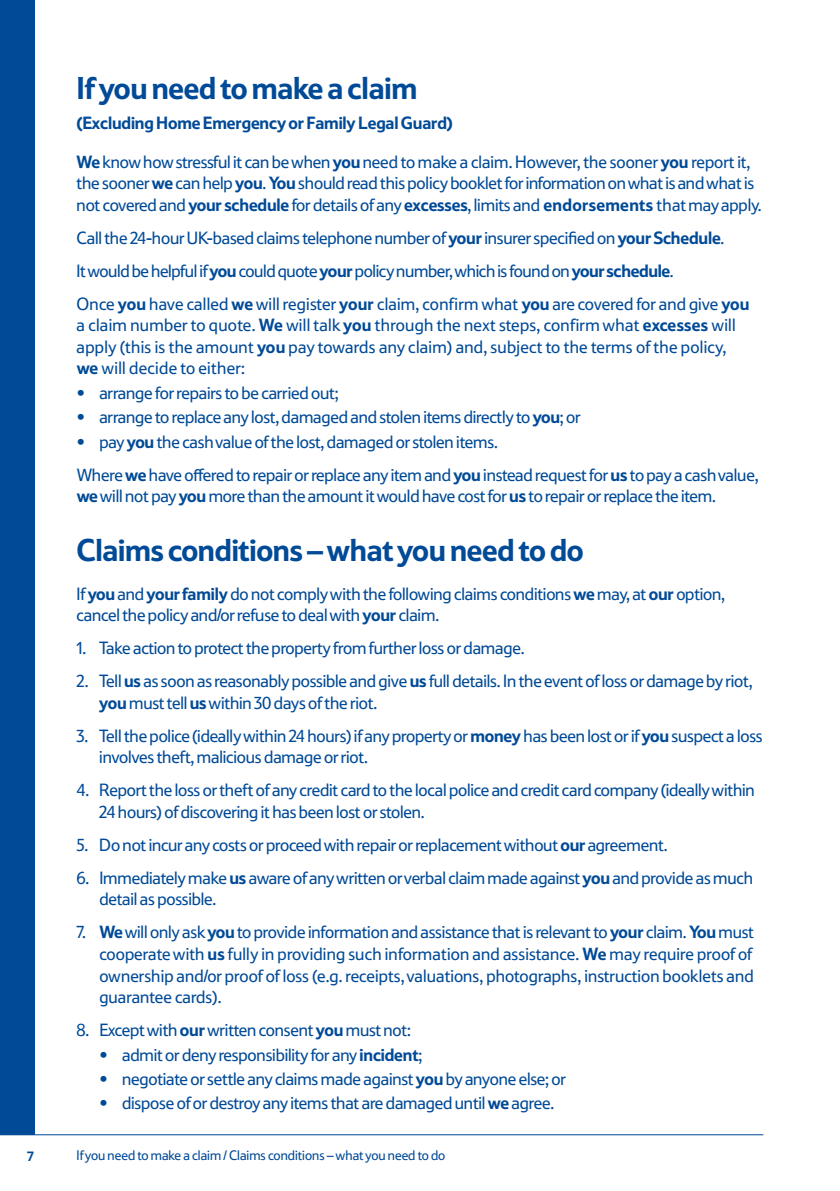
<style>
.page{position:relative;width:840px;height:1191px;background:#fff}
.page>*{position:absolute;margin:0;border:0;box-sizing:border-box;transform-origin:0 0}
.t1{font:700 32px "Tesco Display";letter-spacing:-.01em;color:#004a97}
.t2{font:18px/21.6px "Tesco Display";letter-spacing:-.01em;color:#004a97}
.t3{font:18px/21.6px "Tesco Display";letter-spacing:.015em;color:#004a97}
.t4{font:14px "Tesco Display";color:#004a97}
.t5{font:700 14px "Tesco Display";color:#004a97}
.s1{font-weight:700}
</style>
<div class="page">
<div style="left:0;top:0;width:34px;height:1134px;background:#004a97"></div>
<hr style="left:0;top:1134px;width:763px;height:1px;background:#004a97">
<h1 class="t1" style="left:77px;top:69px;width:342px">If you need to make a claim</h1>
<p class="t2" style="left:77px;top:103px;width:674px;line-height:38.6px"><span class="s1">(Excluding Home Emergency or Family Legal Guard)<br>We</span> know how stressful it can be when <span class="s1">you</span> need to make a claim. However, the sooner <span class="s1">you</span> report it,</p>
<p class="t2" style="left:77px;top:172px;width:686px">the sooner <span class="s1">we</span> can help <span class="s1">you</span>. <span class="s1">You</span> should read this policy booklet for information on what is and what is not covered and <span class="s1">your schedule</span> for details of any <span class="s1">excesses</span>, limits and <span class="s1">endorsements</span> that may apply.</p>
<p class="t2" style="left:77px;top:221px;width:674px;line-height:33px">Call the 24-hour UK-based claims telephone number of <span class="s1">your</span> insurer specified on <span class="s1">your Schedule</span>.<br>It would be helpful if <span class="s1">you</span> could quote <span class="s1">your</span> policy number, which is found on <span class="s1">your schedule</span>.<br>Once <span class="s1">you</span> have called <span class="s1">we</span> will register <span class="s1">your</span> claim, confirm what <span class="s1">you</span> are covered for and give <span class="s1">you</span></p>
<p class="t3" style="left:77px;top:314px;width:660px">a claim number to quote. <span class="s1">We</span> will talk <span class="s1">you</span> through the next steps, confirm what <span class="s1">excesses</span> will apply (this is the amount <span class="s1">you</span> pay towards any claim) and, subject to the terms of the policy, <span class="s1">we</span> will decide to either:</p>
<p class="t2" style="left:77px;top:382px;width:263px"><span class="s1">•</span> arrange for repairs to be carried out;</p>
<p class="t2" style="left:77px;top:406px;width:505px"><span class="s1">•</span> arrange to replace any lost, damaged and stolen items directly to <span class="s1">you</span>; or</p>
<p class="t2" style="left:77px;top:425px;width:683px;line-height:33px"><span class="s1">•</span> pay <span class="s1">you</span> the cash value of the lost, damaged or stolen items.<br>Where <span class="s1">we</span> have offered to repair or replace any item and <span class="s1">you</span> instead request for <span class="s1">us</span> to pay a cash value,</p>
<p class="t2" style="left:77px;top:485px;width:640px"><span class="s1">we</span> will not pay <span class="s1">you</span> more than the amount it would have cost for <span class="s1">us</span> to repair or replace the item.</p>
<h1 class="t1" style="left:77px;top:531px;width:508px">Claims conditions – what you need to do</h1>
<p class="t2" style="left:77px;top:582px;width:649px">If <span class="s1">you</span> and <span class="s1">your family</span> do not comply with the following claims conditions <span class="s1">we</span> may, at <span class="s1">our</span> option, cancel the policy and/or refuse to deal with <span class="s1">your</span> claim.</p>
<p class="t2" style="left:77px;top:637px;width:449px">1. Take action to protect the property from further loss or damage.</p>
<p class="t2" style="left:99px;top:670px;width:654px;text-indent:-23px">2. Tell <span class="s1">us</span> as soon as reasonably possible and give <span class="s1">us</span> full details. In the event of loss or damage by riot, <span class="s1">you</span> must tell <span class="s1">us</span> within 30 days of the riot.</p>
<p class="t2" style="left:99px;top:724px;width:664px;text-indent:-23px">3. Tell the police (ideally within 24 hours) if any property or <span class="s1">money</span> has been lost or if <span class="s1">you</span> suspect a loss involves theft, malicious damage or riot.</p>
<p class="t2" style="left:99px;top:779px;width:656px;text-indent:-23px">4. Report the loss or theft of any credit card to the local police and credit card company (ideally within<br>24 hours) of discovering it has been lost or stolen.</p>
<p class="t2" style="left:77px;top:833px;width:592px">5. Do not incur any costs or proceed with repair or replacement without <span class="s1">our</span> agreement.</p>
<p class="t2" style="left:99px;top:866px;width:655px;text-indent:-23px">6. Immediately make <span class="s1">us</span> aware of any written or verbal claim made against <span class="s1">you</span> and provide as much detail as possible.</p>
<p class="t2" style="left:99px;top:921px;width:655px;text-align:justify;text-indent:-23px">7. <span class="s1">We</span> will only ask <span class="s1">you</span> to provide information and assistance that is relevant to <span class="s1">your</span> claim. <span class="s1">You</span> must cooperate with <span class="s1">us</span> fully in providing such information and assistance. <span class="s1">We</span> may require proof of ownership and/or proof of loss (e.g. receipts, valuations, photographs, instruction booklets and guarantee cards).</p>
<p class="t2" style="left:77px;top:1019px;width:335px">8. Except with <span class="s1">our</span> written consent <span class="s1">you</span> must not:</p>
<p class="t2" style="left:99px;top:1043px;width:324px">• admit or deny responsibility for any <span class="s1">incident</span>;</p>
<p class="t2" style="left:99px;top:1067px;width:468px">• negotiate or settle any claims made against <span class="s1">you</span> by anyone else; or</p>
<p class="t2" style="left:99px;top:1092px;width:456px">• dispose of or destroy any items that are damaged until <span class="s1">we</span> agree.</p>
<p class="t5" style="left:27px;top:1148px;width:8px">7</p>
<p class="t4" style="left:77px;top:1147px;width:370px">If you need to make a claim / Claims conditions – what you need to do</p>
</div>
